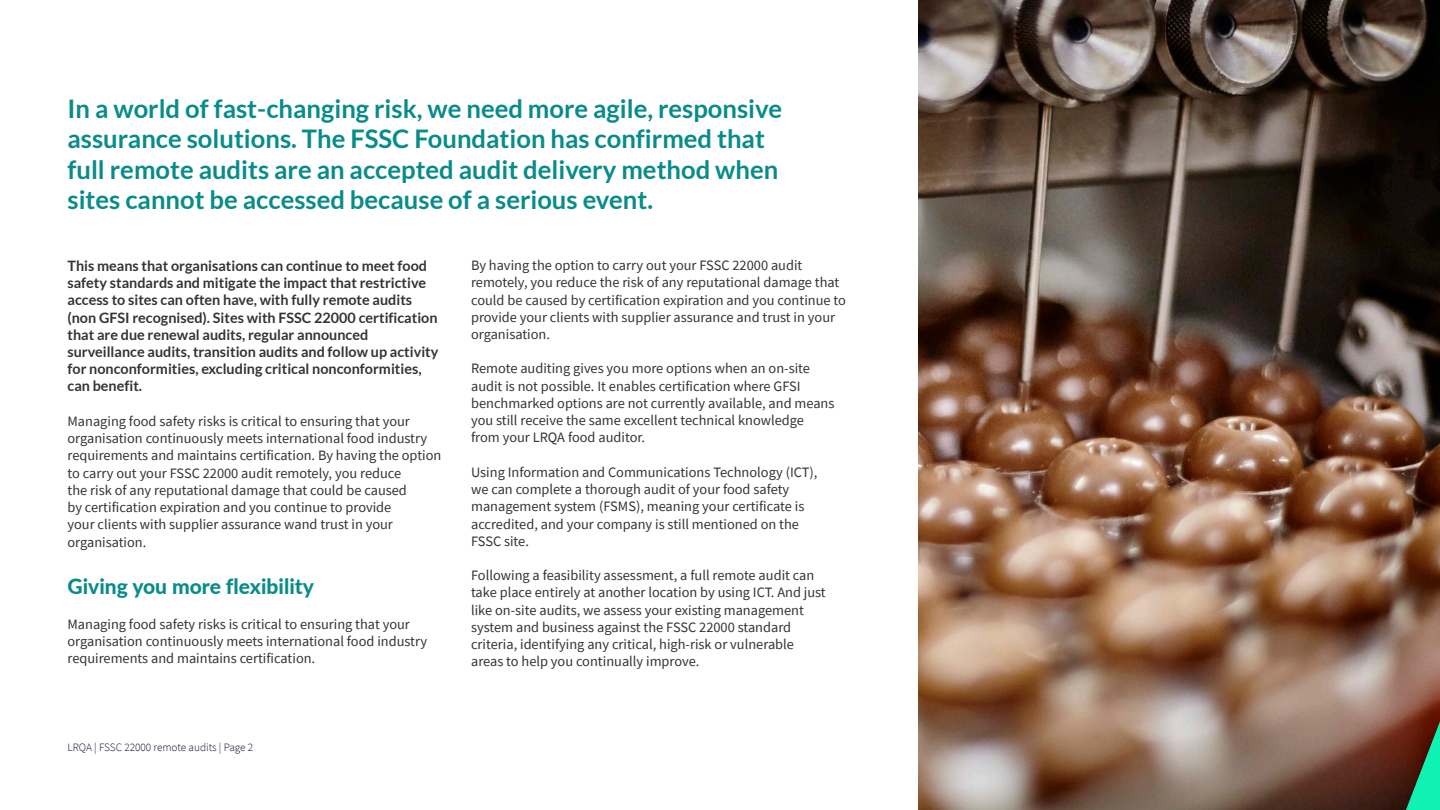
<style>
.page{position:relative;width:1440px;height:810px;background:#fff}
.page>*{position:absolute;margin:0;border:0;box-sizing:border-box;transform-origin:0 0}
.Body_copy_1{font:700 25.65px/30.4px "Lato";color:#088c8a}
.Body_copy_1-2{font:800 21px "Lato";color:#088c8a}
.Body_copy_1-3{font:14.33px/17.2px "Source Sans Pro";color:#333}
.Body_copy_1-4{font:700 14.33px/17.2px "Lato";color:#333}
.t1{font:300 11.25px "Source Sans Pro";color:#0f1232}
</style>
<div class="page">
<img style="left:918px;top:0;width:522px;height:810px">
<svg style="left:1406px;top:722px;width:34px;height:88px;background:#30845d"></svg>
<p class="Body_copy_1" style="left:68px;top:93px;width:716px">In a world of fast-changing risk, we need more agile, responsive assurance solutions. The FSSC Foundation has confirmed that full remote audits are an accepted audit delivery method when sites cannot be accessed because of a serious event.</p>
<p class="Body_copy_1-4" style="left:68px;top:257px;width:361px">This means that organisations can continue to meet food safety standards and mitigate the impact that restrictive</p>
<p class="Body_copy_1-4" style="left:68px;top:291px;width:372px">access to sites can often have, with fully remote audits (non GFSI recognised). Sites with FSSC 22000 certification</p>
<p class="Body_copy_1-4" style="left:68px;top:326px;width:372px">that are due renewal audits, regular announced surveillance audits, transition audits and follow up activity</p>
<p class="Body_copy_1-4" style="left:68px;top:360px;width:356px">for nonconformities, excluding critical nonconformities, can benefit.</p>
<p class="Body_copy_1-3" style="left:68px;top:412px;width:375px">Managing food safety risks is critical to ensuring that your organisation continuously meets international food industry requirements and maintains certification. By having the option</p>
<p class="Body_copy_1-3" style="left:68px;top:464px;width:341px">to carry out your FSSC 22000 audit remotely, you reduce the risk of any reputational damage that could be caused by certification expiration and you continue to provide your clients with supplier assurance wand trust in your organisation.</p>
<p class="Body_copy_1-2" style="left:68px;top:571px;width:248px">Giving you more flexibility</p>
<p class="Body_copy_1-3" style="left:68px;top:615px;width:361px">Managing food safety risks is critical to ensuring that your organisation continuously meets international food industry requirements and maintains certification.</p>
<p class="t1" style="left:68px;top:740px;width:187px">LRQA | FSSC 22000 remote audits | Page 2</p>
<p class="Body_copy_1-3" style="left:471px;top:257px;width:376px">By having the option to carry out your FSSC 22000 audit remotely, you reduce the risk of any reputational damage that could be caused by certification expiration and you continue to provide your clients with supplier assurance and trust in your organisation.</p>
<p class="Body_copy_1-3" style="left:471px;top:360px;width:365px">Remote auditing gives you more options when an on-site audit is not possible. It enables certification where GFSI benchmarked options are not currently available, and means you still receive the same excellent technical knowledge</p>
<p class="Body_copy_1-3" style="left:471px;top:429px;width:176px">from your LRQA food auditor.</p>
<p class="Body_copy_1-3" style="left:471px;top:463px;width:348px">Using Information and Communications Technology (ICT), we can complete a thorough audit of your food safety management system (FSMS), meaning your certificate is accredited, and your company is still mentioned on the</p>
<p class="Body_copy_1-3" style="left:471px;top:532px;width:59px">FSSC site.</p>
<p class="Body_copy_1-3" style="left:471px;top:567px;width:345px">Following a feasibility assessment, a full remote audit can</p>
<p class="Body_copy_1-3" style="left:471px;top:584px;width:356px">take place entirely at another location by using ICT. And just like on-site audits, we assess your existing management system and business against the FSSC 22000 standard</p>
<p class="Body_copy_1-3" style="left:471px;top:636px;width:324px">criteria, identifying any critical, high-risk or vulnerable</p>
<p class="Body_copy_1-3" style="left:471px;top:653px;width:230px">areas to help you continually improve.</p>
</div>
